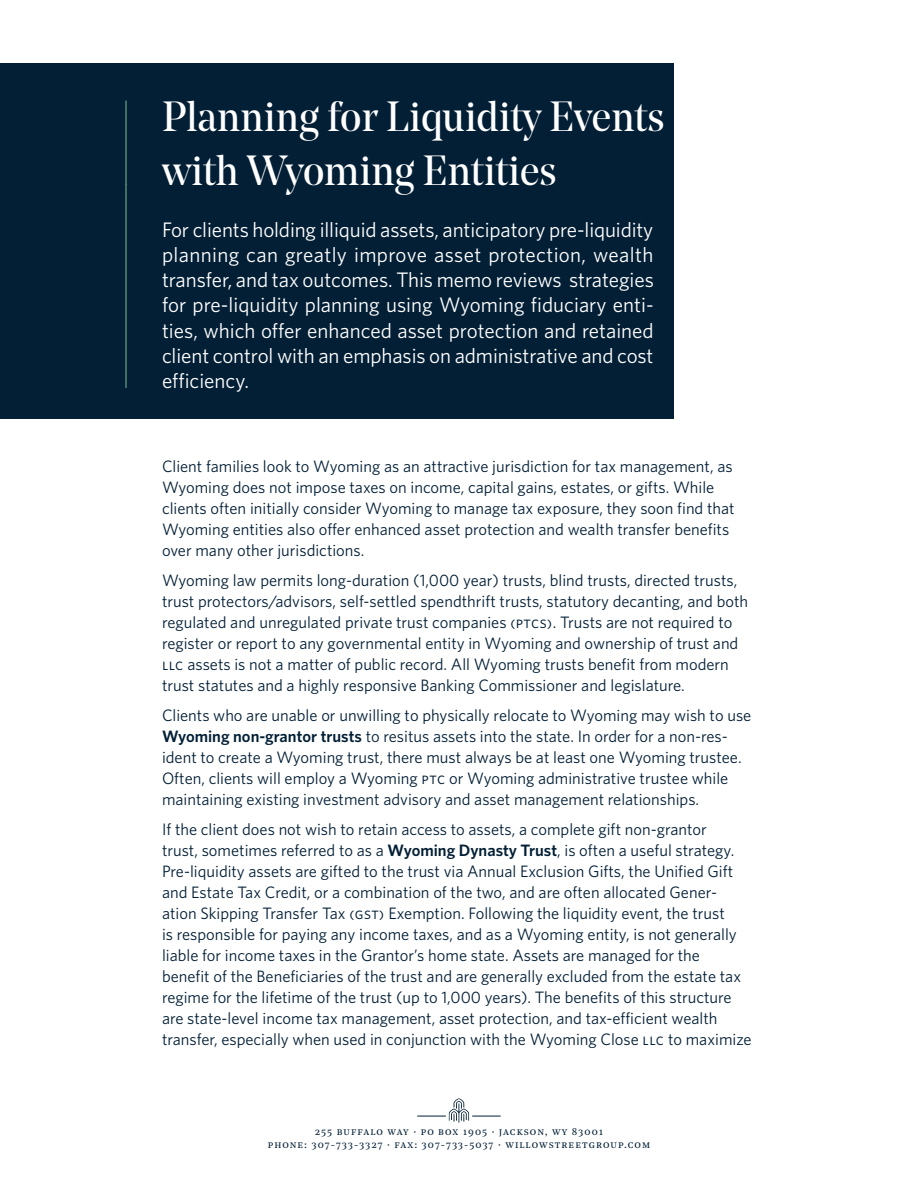
<style>
.page{position:relative;width:918px;height:1188px;background:#fff}
.page>*{position:absolute;margin:0;border:0;box-sizing:border-box;transform-origin:0 0}
.Page_Title{font:42px/54px "Noe Display";letter-spacing:-.005em;color:#fff}
.Intro_Paragraph{font:21px/25.2px "Whitney";letter-spacing:-.005em;color:#fff;text-align:justify}
.t1{font:16.5px/21px "Whitney";color:#031f35}
.t2{font:10.5px/13.5px "Noe Text";letter-spacing:.1em;color:#031f35;text-align:center}
.s1{font-weight:600}
</style>
<div class="page">
<svg style="left:418px;top:1098px;width:82px;height:25px"></svg>
<div style="left:0;top:63px;width:673px;height:151px;background:#031f35"></div>
<hr style="left:126px;top:100px;width:1px;height:84px;background:#79bf8d">
<div style="left:0;top:212px;width:673px;height:207px;background:#031f35"></div>
<hr style="left:126px;top:184px;width:1px;height:204px;background:#79bf8d">
<p class="Page_Title" style="left:162px;top:88px;width:504px">Planning for Liquidity Events with Wyoming Entities</p>
<p class="Intro_Paragraph" style="left:162px;top:216px;width:493px">For clients holding illiquid assets, anticipatory pre-liquidity planning can greatly improve asset protection, wealth transfer, and tax outcomes. This memo reviews strategies for pre-liquidity planning using Wyoming fiduciary enti&shy;ties, which offer enhanced asset protection and retained client control with an emphasis on administrative and cost efficiency.</p>
<p class="t1" style="left:162px;top:455px;width:574px">Client families look to Wyoming as an attractive jurisdiction for tax management, as Wyoming does not impose taxes on income, capital gains, estates, or gifts. While clients often initially consider Wyoming to manage tax exposure, they soon find that Wyoming entities also offer enhanced asset protection and wealth transfer benefits over many other jurisdictions.</p>
<p class="t1" style="left:162px;top:569px;width:588px">Wyoming law permits long-duration (1,000 year) trusts, blind trusts, directed trusts, trust protectors/advisors, self-settled spendthrift trusts, statutory decanting, and both regulated and unregulated private trust companies (PTCs). Trusts are not required to register or report to any governmental entity in Wyoming and ownership of trust and LLC assets is not a matter of public record. All Wyoming trusts benefit from modern trust statutes and a highly responsive Banking Commissioner and legislature.</p>
<p class="t1" style="left:162px;top:704px;width:591px">Clients who are unable or unwilling to physically relocate to Wyoming may wish to use <span class="s1">Wyoming non-grantor trusts</span> to resitus assets into the state. In order for a non-res&shy;ident to create a Wyoming trust, there must always be at least one Wyoming trustee.<br>Often, clients will employ a Wyoming PTC or Wyoming administrative trustee while maintaining existing investment advisory and asset management relationships.</p>
<p class="t1" style="left:162px;top:818px;width:591px">If the client does not wish to retain access to assets, a complete gift non-grantor<br>trust, sometimes referred to as a <span class="s1">Wyoming Dynasty Trust</span>, is often a useful strategy.<br>Pre-liquidity assets are gifted to the trust via Annual Exclusion Gifts, the Unified Gift and Estate Tax Credit, or a combination of the two, and are often allocated Gener&shy;ation Skipping Transfer Tax (GST) Exemption. Following the liquidity event, the trust<br>is responsible for paying any income taxes, and as a Wyoming entity, is not generally liable for income taxes in the Grantor’s home state. Assets are managed for the benefit of the Beneficiaries of the trust and are generally excluded from the estate tax regime for the lifetime of the trust (up to 1,000 years). The benefits of this structure are state-level income tax management, asset protection, and tax-efficient wealth transfer, especially when used in conjunction with the Wyoming Close LLC to maximize</p>
<p class="t2" style="left:268px;top:1124px;width:384px">255 buffalo way · po box 1905 · jackson, wy 83001<br>phone: 307-733-3327 · fax: 307-733-5037 · willowstreetgroup.com</p>
</div>
